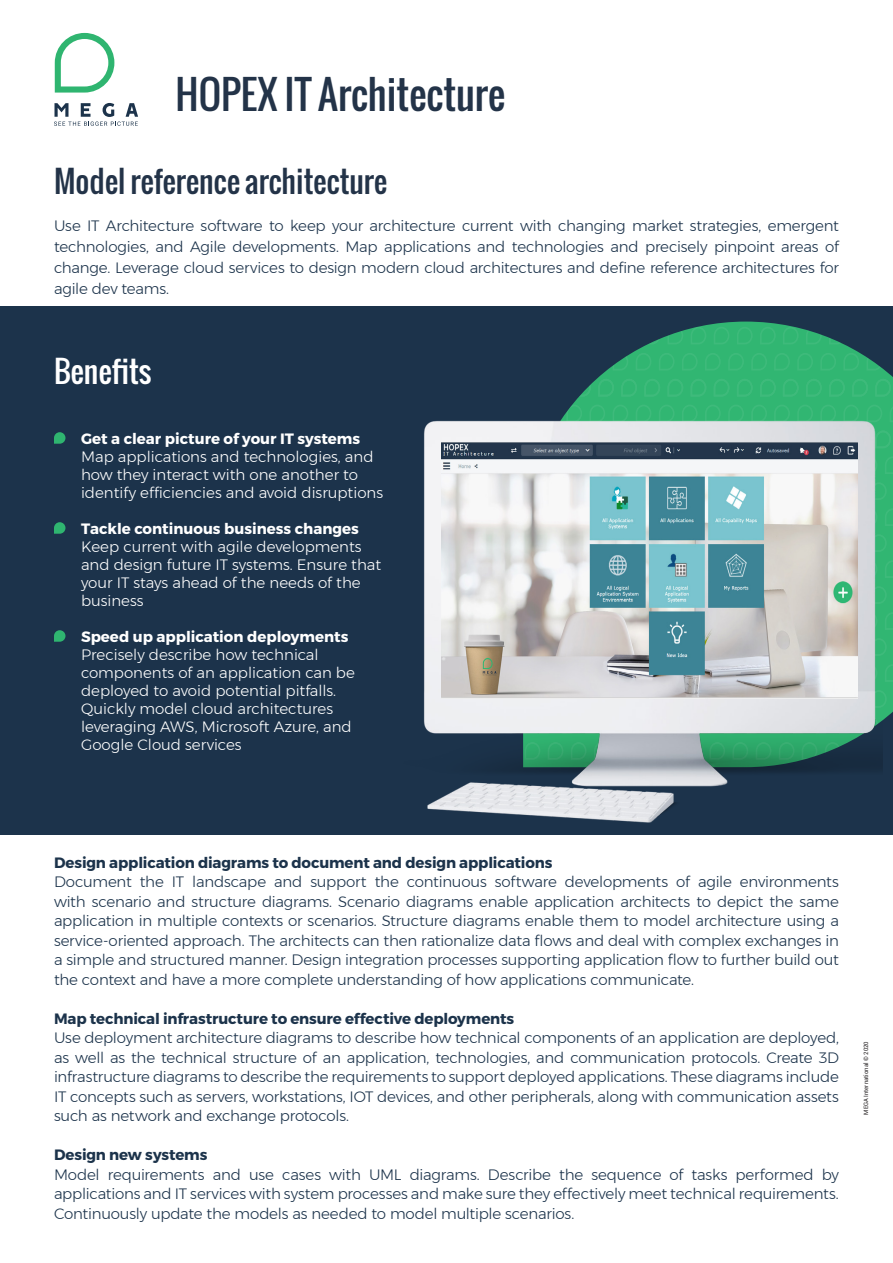
<style>
.page{position:relative;width:893px;height:1263px;background:#fff}
.page>*{position:absolute;margin:0;border:0;box-sizing:border-box;transform-origin:0 0}
._34_monserat_bold{font:39px "Oswald";color:#233348}
._34_monserat_bold-2{font:30px "Oswald";color:#233348}
.t1{font:30px "Oswald";color:#fff}
.t2{font:300 15px/19.5px "Montserrat";letter-spacing:-.015em;color:#1c334b;text-align:justify}
.t3{font:300 15px/18px "Montserrat";color:#fff}
.t4{font:700 15px "Montserrat";letter-spacing:-.01em;color:#1c334b}
.t5{font:6px "Roboto";color:#231f20}
.s1{font-weight:700}
</style>
<div class="page">
<div style="left:0;top:306px;width:893px;height:529px;background:#1c334b"></div>
<svg style="left:55px;top:33px;width:59px;height:60px"></svg>
<svg style="left:54px;top:103px;width:84px;height:23px"></svg>
<svg style="left:574px;top:322px;width:319px;height:398px;fill:#31b672"></svg>
<svg style="left:575px;top:327px;width:16px;height:17px"></svg>
<svg style="left:598px;top:327px;width:16px;height:17px"></svg>
<svg style="left:621px;top:327px;width:16px;height:17px"></svg>
<svg style="left:644px;top:327px;width:16px;height:17px"></svg>
<svg style="left:667px;top:327px;width:16px;height:17px"></svg>
<svg style="left:691px;top:327px;width:15px;height:17px"></svg>
<svg style="left:714px;top:327px;width:15px;height:17px"></svg>
<svg style="left:574px;top:353px;width:8px;height:18px"></svg>
<svg style="left:589px;top:353px;width:16px;height:18px"></svg>
<svg style="left:613px;top:353px;width:15px;height:18px"></svg>
<svg style="left:636px;top:353px;width:15px;height:18px"></svg>
<svg style="left:659px;top:353px;width:15px;height:18px"></svg>
<svg style="left:682px;top:353px;width:16px;height:18px"></svg>
<svg style="left:705px;top:353px;width:16px;height:18px"></svg>
<svg style="left:737px;top:327px;width:16px;height:17px"></svg>
<svg style="left:760px;top:327px;width:16px;height:17px"></svg>
<svg style="left:728px;top:353px;width:16px;height:18px"></svg>
<svg style="left:751px;top:353px;width:16px;height:18px"></svg>
<svg style="left:575px;top:379px;width:16px;height:17px"></svg>
<svg style="left:598px;top:379px;width:16px;height:17px"></svg>
<svg style="left:621px;top:379px;width:16px;height:17px"></svg>
<svg style="left:644px;top:379px;width:16px;height:17px"></svg>
<svg style="left:667px;top:379px;width:16px;height:17px"></svg>
<svg style="left:691px;top:379px;width:15px;height:17px"></svg>
<svg style="left:714px;top:379px;width:15px;height:17px"></svg>
<svg style="left:737px;top:379px;width:16px;height:17px"></svg>
<svg style="left:760px;top:379px;width:16px;height:17px"></svg>
<svg style="left:783px;top:327px;width:16px;height:17px"></svg>
<svg style="left:806px;top:327px;width:16px;height:17px"></svg>
<svg style="left:829px;top:327px;width:16px;height:17px"></svg>
<svg style="left:852px;top:327px;width:16px;height:17px"></svg>
<svg style="left:875px;top:327px;width:16px;height:17px"></svg>
<svg style="left:774px;top:353px;width:16px;height:18px"></svg>
<svg style="left:797px;top:353px;width:16px;height:18px"></svg>
<svg style="left:820px;top:353px;width:16px;height:18px"></svg>
<svg style="left:843px;top:353px;width:16px;height:18px"></svg>
<svg style="left:866px;top:353px;width:16px;height:18px"></svg>
<svg style="left:890px;top:353px;width:3px;height:18px"></svg>
<svg style="left:783px;top:379px;width:16px;height:17px"></svg>
<svg style="left:806px;top:379px;width:16px;height:17px"></svg>
<svg style="left:829px;top:379px;width:16px;height:17px"></svg>
<svg style="left:852px;top:379px;width:16px;height:17px"></svg>
<svg style="left:875px;top:379px;width:16px;height:17px"></svg>
<svg style="left:890px;top:405px;width:3px;height:17px"></svg>
<svg style="left:883px;top:430px;width:8px;height:18px"></svg>
<svg style="left:885px;top:456px;width:8px;height:18px"></svg>
<svg style="left:883px;top:482px;width:4px;height:18px"></svg>
<svg style="left:885px;top:508px;width:8px;height:18px"></svg>
<svg style="left:883px;top:534px;width:4px;height:18px"></svg>
<svg style="left:885px;top:560px;width:8px;height:18px"></svg>
<svg style="left:883px;top:586px;width:4px;height:18px"></svg>
<svg style="left:885px;top:612px;width:8px;height:18px"></svg>
<svg style="left:883px;top:638px;width:4px;height:18px"></svg>
<svg style="left:885px;top:664px;width:8px;height:18px"></svg>
<svg style="left:883px;top:690px;width:4px;height:18px"></svg>
<svg style="left:885px;top:716px;width:8px;height:4px"></svg>
<img style="left:424px;top:402px;width:459px;height:421px">
<svg style="left:54px;top:432px;width:11px;height:12px"></svg>
<svg style="left:54px;top:522px;width:11px;height:12px"></svg>
<svg style="left:54px;top:630px;width:11px;height:12px"></svg>
<img style="left:441px;top:442px;width:417px;height:257px">
<p class="_34_monserat_bold" style="left:176px;top:64px;width:331px">HOPEX IT Architecture</p>
<p class="_34_monserat_bold-2" style="left:54px;top:159px;width:335px">Model reference architecture</p>
<p class="t2" style="left:54px;top:214px;width:786px;line-height:21px">Use IT Architecture software to keep your architecture current with changing market strategies, emergent technologies, and Agile developments. Map applications and technologies and precisely pinpoint areas of change. Leverage cloud services to design modern cloud architectures and define reference architectures for agile dev teams.</p>
<p class="t1" style="left:54px;top:348px;width:99px">Benefits</p>
<p class="t3" style="left:81px;top:429px;width:304px"><span class="s1">Get a clear picture of your IT systems </span>Map applications and technologies, and how they interact with one another to identify efficiencies and avoid disruptions</p>
<p class="t3" style="left:81px;top:519px;width:302px"><span class="s1">Tackle continuous business changes<br></span>Keep current with agile developments and design future IT systems. Ensure that your IT stays ahead of the needs of the business</p>
<p class="t3" style="left:81px;top:627px;width:275px"><span class="s1">Speed up application deployments </span>Precisely describe how technical components of an application can be deployed to avoid potential pitfalls.<br>Quickly model cloud architectures leveraging AWS, Microsoft Azure, and Google Cloud services</p>
<p class="t4" style="left:54px;top:853px;width:500px">Design application diagrams to document and design applications</p>
<p class="t2" style="left:54px;top:872px;width:786px">Document the IT landscape and support the continuous software developments of agile environments with scenario and structure diagrams. Scenario diagrams enable application architects to depict the same application in multiple contexts or scenarios. Structure diagrams enable them to model architecture using a service-oriented approach. The architects can then rationalize data flows and deal with complex exchanges in a simple and structured manner. Design integration processes supporting application flow to further build out the context and have a more complete understanding of how applications communicate.</p>
<p class="t4" style="left:54px;top:1009px;width:462px">Map technical infrastructure to ensure effective deployments</p>
<p class="t2" style="left:54px;top:1028px;width:786px">Use deployment architecture diagrams to describe how technical components of an application are deployed, as well as the technical structure of an application, technologies, and communication protocols. Create 3D infrastructure diagrams to describe the requirements to support deployed applications. These diagrams include IT concepts such as servers, workstations, IOT devices, and other peripherals, along with communication assets such as network and exchange protocols.</p>
<p class="t4" style="left:54px;top:1145px;width:155px">Design new systems</p>
<p class="t2" style="left:54px;top:1164px;width:786px">Model requirements and use cases with UML diagrams. Describe the sequence of tasks performed by applications and IT services with system processes and make sure they effectively meet technical requirements.<br>Continuously update the models as needed to model multiple scenarios.</p>
<p class="t5" style="left:862px;top:1115px;width:75px;rotate:-90deg">MEGA International © 2020</p>
</div>
